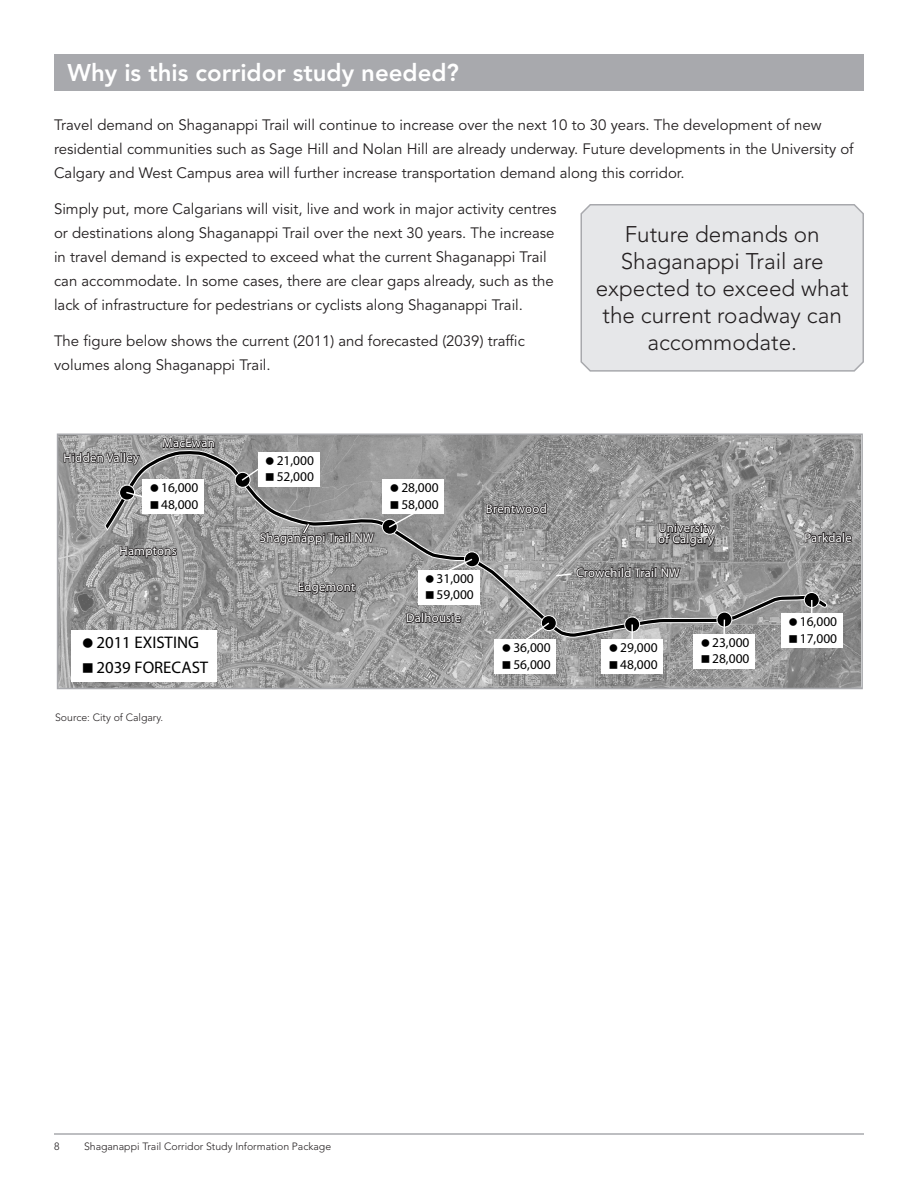
<style>
.page{position:relative;width:918px;height:1188px;background:#fff}
.page>*{position:absolute;margin:0;border:0;box-sizing:border-box;transform-origin:0 0}
.SectionHeader{font:800 24px "Avenir";color:#fff}
.HighlightText{font:300 22.5px/27px "Avenir LT Std";color:#231f20;text-align:center}
.t1{font:16.8px/24.5px "Myriad Pro";color:#000}
.MainText{font:15px/24px "Avenir LT Std";color:#231f20}
.t2{font:13.5px/16.2px "Myriad Pro";color:#000}
.t3{font:12.6px/11.2px "Myriad Pro";letter-spacing:.025em;color:#fff}
.CaptionText{font:300 10.5px "Avenir LT Std";color:#231f20}
</style>
<div class="page">
<hr style="left:54px;top:1133px;width:810px;height:2px;background:#a8a9ad">
<div style="left:54px;top:54px;width:810px;height:36px;background:#a8a9ad"></div>
<div style="left:580px;top:204px;width:284px;height:168px;background:#e6e7e9"></div>
<svg style="left:60px;top:437px;width:800px;height:249px;background:#9b9b9b"></svg>
<svg style="left:104px;top:449px;width:724px;height:189px;background:#999"></svg>
<div style="left:120px;top:485px;width:15px;height:15px;background:#000;border-radius:50%"></div>
<div style="left:119px;top:485px;width:16px;height:15px;border:1px solid #fff;border-radius:50%"></div>
<div style="left:235px;top:472px;width:15px;height:15px;background:#000;border-radius:50%"></div>
<div style="left:235px;top:472px;width:15px;height:16px;border:1px solid #fff;border-radius:50%"></div>
<div style="left:382px;top:519px;width:15px;height:15px;background:#000;border-radius:50%"></div>
<div style="left:382px;top:519px;width:16px;height:16px;border:1px solid #fff;border-radius:50%"></div>
<div style="left:465px;top:552px;width:14px;height:15px;background:#000;border-radius:50%"></div>
<div style="left:464px;top:552px;width:16px;height:15px;border:1px solid #fff;border-radius:50%"></div>
<div style="left:541px;top:616px;width:15px;height:15px;background:#000;border-radius:50%"></div>
<div style="left:541px;top:615px;width:16px;height:16px;border:1px solid #fff;border-radius:50%"></div>
<div style="left:625px;top:617px;width:15px;height:15px;background:#000;border-radius:50%"></div>
<div style="left:624px;top:617px;width:16px;height:15px;border:1px solid #fff;border-radius:50%"></div>
<div style="left:717px;top:612px;width:15px;height:15px;background:#000;border-radius:50%"></div>
<div style="left:717px;top:612px;width:15px;height:15px;border:1px solid #fff;border-radius:50%"></div>
<div style="left:804px;top:592px;width:15px;height:15px;background:#000;border-radius:50%"></div>
<div style="left:804px;top:592px;width:16px;height:16px;border:1px solid #fff;border-radius:50%"></div>
<div style="left:71px;top:630px;width:146px;height:51px;background:#fff"></div>
<div style="left:142px;top:479px;width:62px;height:35px;background:#fff"></div>
<div style="left:258px;top:452px;width:62px;height:35px;background:#fff"></div>
<div style="left:382px;top:479px;width:62px;height:35px;background:#fff"></div>
<div style="left:418px;top:570px;width:61px;height:35px;background:#fff"></div>
<div style="left:494px;top:639px;width:62px;height:35px;background:#fff"></div>
<div style="left:601px;top:639px;width:62px;height:35px;background:#fff"></div>
<div style="left:693px;top:634px;width:62px;height:34px;background:#fff"></div>
<div style="left:781px;top:613px;width:62px;height:35px;background:#fff"></div>
<svg style="left:126px;top:491px;width:16px;height:7px"></svg>
<svg style="left:241px;top:468px;width:17px;height:14px"></svg>
<svg style="left:446px;top:557px;width:28px;height:13px"></svg>
<svg style="left:523px;top:621px;width:28px;height:18px"></svg>
<svg style="left:631px;top:624px;width:2px;height:15px"></svg>
<svg style="left:723px;top:620px;width:2px;height:14px"></svg>
<svg style="left:811px;top:600px;width:1px;height:13px"></svg>
<svg style="left:63px;top:437px;width:78px;height:36px;background:#8e8d8d"></svg>
<svg style="left:119px;top:530px;width:59px;height:33px;background:#868586"></svg>
<svg style="left:297px;top:577px;width:59px;height:22px"></svg>
<svg style="left:258px;top:513px;width:118px;height:48px;background:#888"></svg>
<svg style="left:485px;top:494px;width:62px;height:35px;background:#807f7f"></svg>
<svg style="left:555px;top:518px;width:161px;height:78px;background:#8b8b8b"></svg>
<svg style="left:804px;top:516px;width:49px;height:34px;background:#818181"></svg>
<svg style="left:162px;top:437px;width:53px;height:27px"></svg>
<div style="left:57px;top:434px;width:806px;height:255px;border:2px solid #a8a9ad"></div>
<svg style="left:388px;top:514px;width:29px;height:15px"></svg>
<svg style="left:405px;top:592px;width:57px;height:34px"></svg>
<p class="SectionHeader" style="left:68px;top:59px;width:393px">Why is this corridor study needed?</p>
<p class="MainText" style="left:54px;top:113px;width:801px">Travel demand on Shaganappi Trail will continue to increase over the next 10 to 30 years. The development of new residential communities such as Sage Hill and Nolan Hill are already underway. Future developments in the University of<br>Calgary and West Campus area will further increase transportation demand along this corridor.</p>
<p class="MainText" style="left:54px;top:197px;width:504px">Simply put, more Calgarians will visit, live and work in major activity centres or destinations along Shaganappi Trail over the next 30 years. The increase in travel demand is expected to exceed what the current Shaganappi Trail can accommodate. In some cases, there are clear gaps already, such as the lack of infrastructure for pedestrians or cyclists along Shaganappi Trail.</p>
<p class="MainText" style="left:54px;top:329px;width:472px">The figure below shows the current (2011) and forecasted (2039) traffic volumes along Shaganappi Trail.</p>
<p class="HighlightText" style="left:596px;top:221px;width:255px">Future demands on<br>Shaganappi Trail are expected to exceed what the current roadway can accommodate.</p>
<p class="t3" style="left:63px;top:452px;width:77px">Hidden Valley</p>
<p class="t3" style="left:163px;top:437px;width:54px">MacEwan</p>
<p class="t2" style="left:161px;top:480px;width:39px">16,000<br>48,000</p>
<p class="t3" style="left:120px;top:545px;width:59px">Hamptons</p>
<p class="t1" style="left:96px;top:630px;width:113px">2011 EXISTING<br>2039 FORECAST</p>
<p class="CaptionText" style="left:55px;top:711px;width:109px">Source: City of Calgary.</p>
<p class="t2" style="left:277px;top:452px;width:39px">21,000<br>52,000</p>
<p class="t3" style="left:260px;top:532px;width:116px">Shaganappi Trail NW</p>
<p class="t3" style="left:298px;top:581px;width:59px">Edgemont</p>
<p class="t2" style="left:401px;top:480px;width:39px">28,000<br>58,000</p>
<p class="t2" style="left:437px;top:570px;width:39px">31,000<br>59,000</p>
<p class="t3" style="left:406px;top:612px;width:57px">Dalhousie</p>
<p class="t3" style="left:486px;top:503px;width:63px">Brentwood</p>
<p class="t3" style="left:658px;top:522px;width:57px">University of Calgary</p>
<p class="t3" style="left:805px;top:532px;width:49px">Parkdale</p>
<p class="t3" style="left:576px;top:567px;width:105px">Crowchild Trail NW</p>
<p class="t2" style="left:513px;top:640px;width:39px">36,000<br>56,000</p>
<p class="t2" style="left:620px;top:640px;width:39px">29,000<br>48,000</p>
<p class="t2" style="left:712px;top:634px;width:39px">23,000<br>28,000</p>
<p class="t2" style="left:800px;top:614px;width:39px">16,000<br>17,000</p>
<p class="CaptionText" style="left:54px;top:1140px;width:7px">8</p>
<p class="CaptionText" style="left:84px;top:1140px;width:249px">Shaganappi Trail Corridor Study Information Package</p>
</div>
